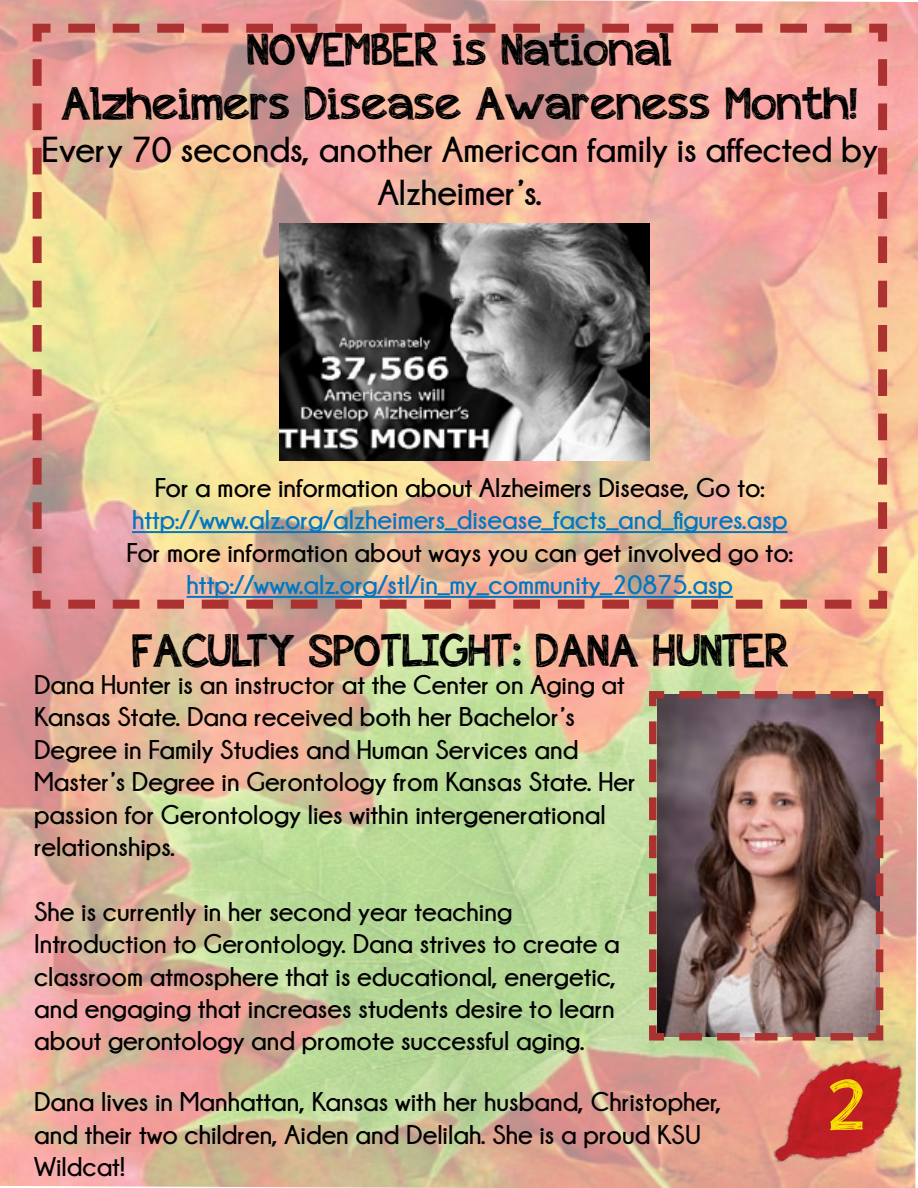
<style>
.page{position:relative;width:918px;height:1188px;background:#fff}
.page>*{position:absolute;margin:0;border:0;box-sizing:border-box;transform-origin:0 0}
.t1{font:72px "appleberry";color:#f7dc05}
.t2{font:45px/54px "appleberry";color:#000;text-align:center}
.t3{font:700 36px/43.2px "Champagne&Limousines";color:#000;text-align:center}
.t4{font:700 27px/32.4px "Champagne&Limousines";color:#000}
.t5{font:700 27px "Champagne&Limousines";color:#0077c1}
</style>
<div class="page">
<img style="left:0;top:0;width:918px;height:1188px">
<svg style="left:28px;top:19px;width:864px;height:594px;background:#eab599"></svg>
<img style="left:279px;top:223px;width:370px;height:238px">
<img style="left:645px;top:687px;width:242px;height:357px">
<img style="left:717px;top:971px;width:201px;height:217px">
<h2 class="t2" style="left:62px;top:22px;width:797px">NOVEMBER is National<br>Alzheimers Disease Awareness Month!</h2>
<h3 class="t3" style="left:42px;top:128px;width:838px">Every 70 seconds, another American family is affected by<br>Alzheimer’s.</h3>
<p class="t4" style="left:155px;top:471px;width:612px">For a more information about Alzheimers Disease, Go to:</p>
<p class="t5" style="left:132px;top:505px;width:657px">http://www.alz.org/alzheimers_disease_facts_and_figures.asp</p>
<p class="t4" style="left:127px;top:536px;width:668px">For more information about ways you can get involved go to:</p>
<p class="t5" style="left:187px;top:570px;width:548px">http://www.alz.org/stl/in_my_community_20875.asp</p>
<h2 class="t2" style="left:132px;top:623px;width:658px">FACULTY SPOTLIGHT: DANA HUNTER</h2>
<p class="t4" style="left:34px;top:668px;width:603px">Dana Hunter is an instructor at the Center on Aging at Kansas State. Dana received both her Bachelor’s Degree in Family Studies and Human Services and Master’s Degree in Gerontology from Kansas State. Her passion for Gerontology lies within intergenerational relationships.</p>
<p class="t4" style="left:34px;top:895px;width:587px">She is currently in her second year teaching Introduction to Gerontology. Dana strives to create a classroom atmosphere that is educational, energetic, and engaging that increases students desire to learn about gerontology and promote successful aging.</p>
<p class="t4" style="left:34px;top:1086px;width:689px">Dana lives in Manhattan, Kansas with her husband, Christopher, and their two children, Aiden and Delilah. She is a proud KSU<br>Wildcat!</p>
<h1 class="t1" style="left:830px;top:1053px;width:35px">2</h1>
</div>
